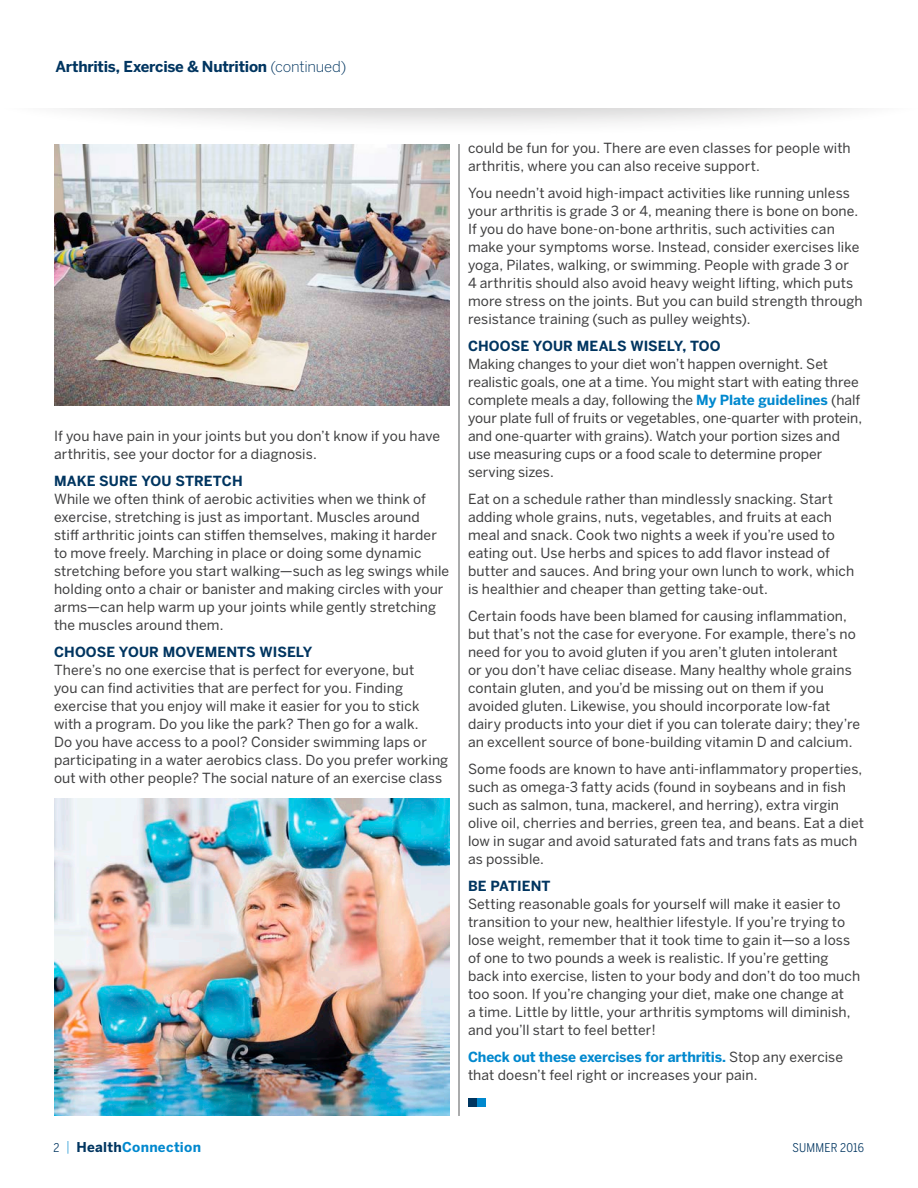
<style>
.page{position:relative;width:918px;height:1188px;background:#fff}
.page>*{position:absolute;margin:0;border:0;box-sizing:border-box;transform-origin:0 0}
.Headline_Primary_bol{font:700 15px "Benton Sans";letter-spacing:-.015em;color:#003560}
.Benton_9_12_body_cop{font:13.8px/18px "Benton Sans";letter-spacing:.005em;color:#3e3e3f}
.Benton_9_12_body_cop-2{font:700 13.8px "Benton Sans";letter-spacing:.005em;color:#003560}
.t1{font:700 13.5px "Benton Sans";letter-spacing:.02em;color:#0088ce}
.t2{font:12px "Benton Sans Condensed";letter-spacing:.02em;color:#003560}
.s1{font-weight:300}
.s2{font-weight:700;color:#0088ce}
.s3{font-family:"Benton Sans Condensed";font-weight:400;font-size:12px;color:#003560}
.s4{color:#003560}
</style>
<div class="page">
<hr style="left:459px;top:144px;width:1px;height:972px;background:#57585a">
<div style="left:0;top:35px;width:918px;height:103px;background:#231f20;opacity:.2"></div>
<div style="left:1px;top:6px;width:917px;height:102px;background:#fff"></div>
<div style="left:468px;top:1098px;width:9px;height:9px;background:#003560"></div>
<div style="left:477px;top:1098px;width:9px;height:9px;background:#0088ce"></div>
<img style="left:54px;top:145px;width:396px;height:261px">
<img style="left:54px;top:798px;width:396px;height:318px">
<p class="Headline_Primary_bol" style="left:55px;top:57px;width:293px">Arthritis, Exercise &amp; Nutrition <span class="s1">(continued)</span></p>
<p class="Benton_9_12_body_cop" style="left:54px;top:427px;width:388px">If you have pain in your joints but you don’t know if you have arthritis, see your doctor for a diagnosis.</p>
<p class="Benton_9_12_body_cop-2" style="left:54px;top:472px;width:190px">MAKE SURE YOU STRETCH</p>
<p class="Benton_9_12_body_cop" style="left:54px;top:490px;width:397px">While we often think of aerobic activities when we think of exercise, stretching is just as important. Muscles around<br>stiff arthritic joints can stiffen themselves, making it harder to move freely. Marching in place or doing some dynamic stretching before you start walking—such as leg swings while holding onto a chair or banister and making circles with your arms—can help warm up your joints while gently stretching the muscles around them.</p>
<p class="Benton_9_12_body_cop-2" style="left:54px;top:643px;width:260px">CHOOSE YOUR MOVEMENTS WISELY</p>
<p class="Benton_9_12_body_cop" style="left:54px;top:661px;width:396px">There’s no one exercise that is perfect for everyone, but<br>you can find activities that are perfect for you. Finding exercise that you enjoy will make it easier for you to stick with a program. Do you like the park? Then go for a walk.<br>Do you have access to a pool? Consider swimming laps or participating in a water aerobics class. Do you prefer working out with other people? The social nature of an exercise class</p>
<p class="Benton_9_12_body_cop" style="left:468px;top:139px;width:384px">could be fun for you. There are even classes for people with arthritis, where you can also receive support.</p>
<p class="Benton_9_12_body_cop" style="left:468px;top:184px;width:396px">You needn’t avoid high-impact activities like running unless your arthritis is grade 3 or 4, meaning there is bone on bone.<br>If you do have bone-on-bone arthritis, such activities can make your symptoms worse. Instead, consider exercises like yoga, Pilates, walking, or swimming. People with grade 3 or<br>4 arthritis should also avoid heavy weight lifting, which puts more stress on the joints. But you can build strength through resistance training (such as pulley weights).</p>
<p class="Benton_9_12_body_cop-2" style="left:468px;top:337px;width:254px">CHOOSE YOUR MEALS WISELY, TOO</p>
<p class="Benton_9_12_body_cop" style="left:468px;top:355px;width:396px">Making changes to your diet won’t happen overnight. Set realistic goals, one at a time. You might start with eating three complete meals a day, following the <span class="s2">My Plate guidelines</span> (half your plate full of fruits or vegetables, one-quarter with protein, and one-quarter with grains). Watch your portion sizes and use measuring cups or a food scale to determine proper serving sizes.</p>
<p class="Benton_9_12_body_cop" style="left:468px;top:490px;width:388px">Eat on a schedule rather than mindlessly snacking. Start adding whole grains, nuts, vegetables, and fruits at each meal and snack. Cook two nights a week if you’re used to eating out. Use herbs and spices to add flavor instead of butter and sauces. And bring your own lunch to work, which is healthier and cheaper than getting take-out.</p>
<p class="Benton_9_12_body_cop" style="left:468px;top:607px;width:394px">Certain foods have been blamed for causing inflammation, but that’s not the case for everyone. For example, there’s no need for you to avoid gluten if you aren’t gluten intolerant<br>or you don’t have celiac disease. Many healthy whole grains contain gluten, and you’d be missing out on them if you avoided gluten. Likewise, you should incorporate low-fat dairy products into your diet if you can tolerate dairy; they’re an excellent source of bone-building vitamin D and calcium.</p>
<p class="Benton_9_12_body_cop" style="left:468px;top:760px;width:398px">Some foods are known to have anti-inflammatory properties, such as omega-3 fatty acids (found in soybeans and in fish such as salmon, tuna, mackerel, and herring), extra virgin olive oil, cherries and berries, green tea, and beans. Eat a diet low in sugar and avoid saturated fats and trans fats as much as possible.</p>
<p class="Benton_9_12_body_cop-2" style="left:468px;top:877px;width:84px">BE PATIENT</p>
<p class="Benton_9_12_body_cop" style="left:468px;top:895px;width:394px">Setting reasonable goals for yourself will make it easier to transition to your new, healthier lifestyle. If you’re trying to lose weight, remember that it took time to gain it—so a loss of one to two pounds a week is realistic. If you’re getting back into exercise, listen to your body and don’t do too much too soon. If you’re changing your diet, make one change at<br>a time. Little by little, your arthritis symptoms will diminish, and you’ll start to feel better!</p>
<p class="Benton_9_12_body_cop" style="left:468px;top:1048px;width:377px"><span class="s2">Check out these exercises for arthritis.</span> Stop any exercise that doesn’t feel right or increases your pain.</p>
<p class="t1" style="left:53px;top:1139px;width:149px"><span class="s3">2</span> <span class="s1">|</span> <span class="s4">Health</span>Connection</p>
<p class="t2" style="left:792px;top:1140px;width:73px">SUMMER 2016</p>
</div>
